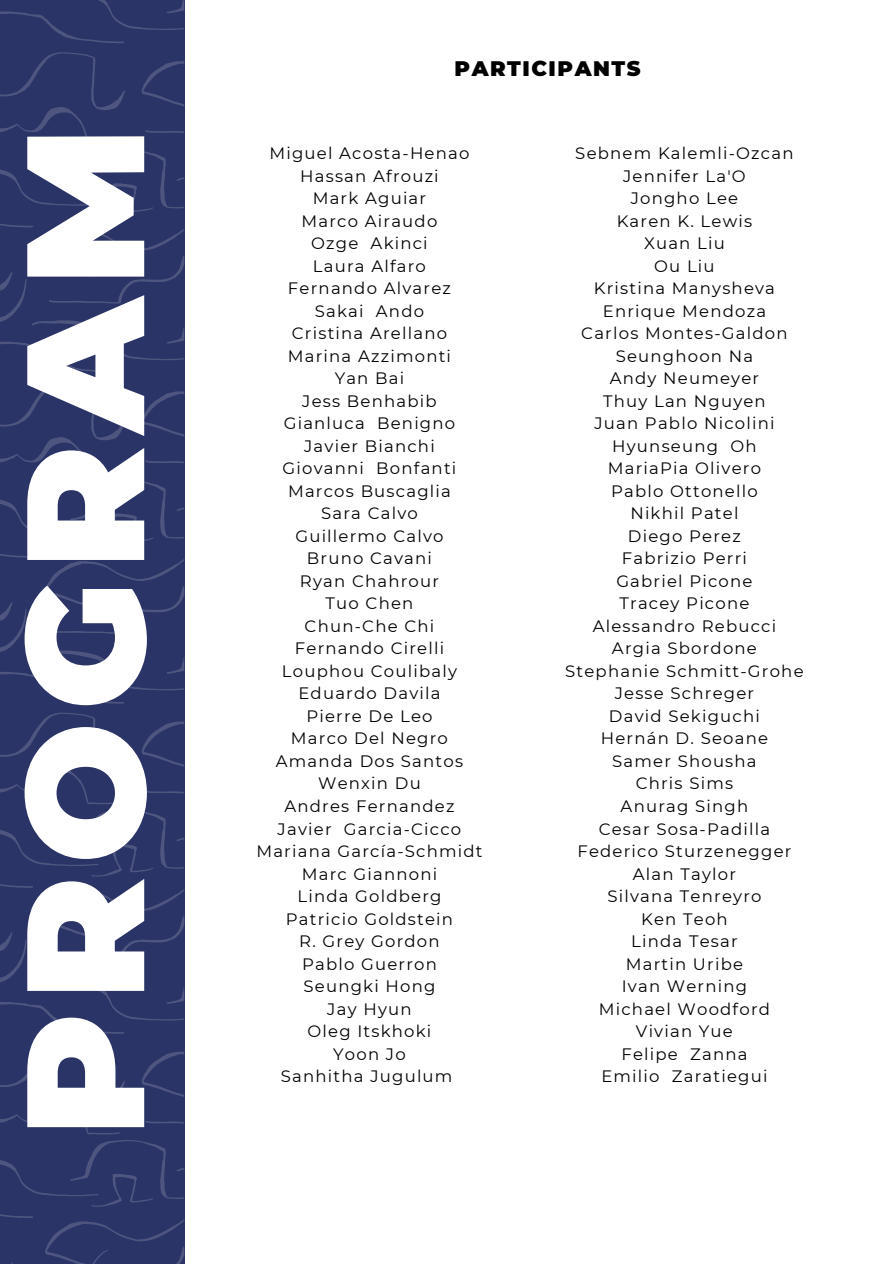
<style>
.page{position:relative;width:894px;height:1264px;background:#fff}
.page>*{position:absolute;margin:0;border:0;box-sizing:border-box;transform-origin:0 0}
.t1{font:900 166.95px "Montserrat";letter-spacing:.075em;color:#fff}
.t2{font:900 21px "Montserrat";letter-spacing:.075em;color:#000}
.t3{font:16.5px "Montserrat";letter-spacing:.075em;color:#000}
</style>
<div class="page">
<div style="left:0;top:0;width:185px;height:1263px;background:#2b3467"></div>
<svg style="left:0;top:0;width:184px;height:43px"></svg>
<svg style="left:0;top:52px;width:184px;height:321px"></svg>
<svg style="left:0;top:382px;width:184px;height:321px"></svg>
<svg style="left:0;top:712px;width:184px;height:321px"></svg>
<svg style="left:0;top:1043px;width:184px;height:220px"></svg>
<p class="t1" style="left:-18px;top:1136px;width:1011px;rotate:-90deg">PROGRAM</p>
<p class="t2" style="left:454px;top:56px;width:187px">PARTICIPANTS</p>
<p class="t3" style="left:269px;top:143px;width:201px">Miguel Acosta-Henao</p>
<h1 class="t3" style="left:300px;top:166px;width:140px">Hassan Afrouzi</h1>
<p class="t3" style="left:312px;top:188px;width:115px">Mark Aguiar</p>
<p class="t3" style="left:301px;top:211px;width:137px">Marco Airaudo</p>
<p class="t3" style="left:311px;top:233px;width:118px">Ozge Akinci</p>
<h2 class="t3" style="left:313px;top:256px;width:114px">Laura Alfaro</h2>
<p class="t3" style="left:288px;top:278px;width:164px">Fernando Alvarez</p>
<p class="t3" style="left:315px;top:301px;width:111px">Sakai Ando</p>
<p class="t3" style="left:292px;top:323px;width:157px">Cristina Arellano</p>
<p class="t3" style="left:288px;top:346px;width:165px">Marina Azzimonti</p>
<p class="t3" style="left:334px;top:368px;width:71px">Yan Bai</p>
<p class="t3" style="left:302px;top:391px;width:136px">Jess Benhabib</p>
<p class="t3" style="left:284px;top:413px;width:173px">Gianluca Benigno</p>
<p class="t3" style="left:304px;top:436px;width:132px">Javier Bianchi</p>
<p class="t3" style="left:282px;top:458px;width:175px">Giovanni Bonfanti</p>
<p class="t3" style="left:288px;top:481px;width:164px">Marcos Buscaglia</p>
<p class="t3" style="left:321px;top:503px;width:98px">Sara Calvo</p>
<p class="t3" style="left:295px;top:526px;width:150px">Guillermo Calvo</p>
<p class="t3" style="left:307px;top:548px;width:127px">Bruno Cavani</p>
<p class="t3" style="left:300px;top:571px;width:141px">Ryan Chahrour</p>
<p class="t3" style="left:325px;top:593px;width:89px">Tuo Chen</p>
<p class="t3" style="left:304px;top:616px;width:131px">Chun-Che Chi</p>
<p class="t3" style="left:295px;top:638px;width:151px">Fernando Cirelli</p>
<p class="t3" style="left:282px;top:661px;width:176px">Louphou Coulibaly</p>
<p class="t3" style="left:298px;top:683px;width:144px">Eduardo Davila</p>
<p class="t3" style="left:306px;top:706px;width:128px">Pierre De Leo</p>
<p class="t3" style="left:291px;top:728px;width:158px">Marco Del Negro</p>
<p class="t3" style="left:276px;top:751px;width:189px">Amanda Dos Santos</p>
<p class="t3" style="left:318px;top:773px;width:104px">Wenxin Du</p>
<p class="t3" style="left:284px;top:796px;width:171px">Andres Fernandez</p>
<p class="t3" style="left:277px;top:818px;width:185px">Javier Garcia-Cicco</p>
<p class="t3" style="left:256px;top:841px;width:227px">Mariana García-Schmidt</p>
<p class="t3" style="left:302px;top:863px;width:137px">Marc Giannoni</p>
<p class="t3" style="left:297px;top:886px;width:145px">Linda Goldberg</p>
<p class="t3" style="left:286px;top:908px;width:169px">Patricio Goldstein</p>
<p class="t3" style="left:299px;top:931px;width:142px">R. Grey Gordon</p>
<p class="t3" style="left:302px;top:953px;width:136px">Pablo Guerron</p>
<p class="t3" style="left:303px;top:976px;width:133px">Seungki Hong</p>
<p class="t3" style="left:327px;top:998px;width:86px">Jay Hyun</p>
<p class="t3" style="left:307px;top:1021px;width:125px">Oleg Itskhoki</p>
<p class="t3" style="left:333px;top:1043px;width:74px">Yoon Jo</p>
<p class="t3" style="left:281px;top:1066px;width:173px">Sanhitha Jugulum</p>
<p class="t3" style="left:575px;top:143px;width:220px">Sebnem Kalemli-Ozcan</p>
<p class="t3" style="left:623px;top:166px;width:124px">Jennifer La'O</p>
<p class="t3" style="left:630px;top:188px;width:109px">Jongho Lee</p>
<p class="t3" style="left:616px;top:211px;width:137px">Karen K. Lewis</p>
<p class="t3" style="left:643px;top:233px;width:82px">Xuan Liu</p>
<p class="t3" style="left:654px;top:256px;width:62px">Ou Liu</p>
<p class="t3" style="left:593px;top:278px;width:183px">Kristina Manysheva</p>
<p class="t3" style="left:602px;top:301px;width:165px">Enrique Mendoza</p>
<p class="t3" style="left:581px;top:323px;width:208px">Carlos Montes-Galdon</p>
<p class="t3" style="left:615px;top:346px;width:139px">Seunghoon Na</p>
<p class="t3" style="left:609px;top:368px;width:151px">Andy Neumeyer</p>
<p class="t3" style="left:603px;top:391px;width:164px">Thuy Lan Nguyen</p>
<p class="t3" style="left:594px;top:413px;width:182px">Juan Pablo Nicolini</p>
<p class="t3" style="left:612px;top:436px;width:146px">Hyunseung Oh</p>
<p class="t3" style="left:607px;top:458px;width:155px">MariaPia Olivero</p>
<p class="t3" style="left:611px;top:481px;width:148px">Pablo Ottonello</p>
<p class="t3" style="left:630px;top:503px;width:110px">Nikhil Patel</p>
<p class="t3" style="left:627px;top:526px;width:114px">Diego Perez</p>
<p class="t3" style="left:621px;top:548px;width:127px">Fabrizio Perri</p>
<p class="t3" style="left:616px;top:571px;width:138px">Gabriel Picone</p>
<p class="t3" style="left:619px;top:593px;width:131px">Tracey Picone</p>
<p class="t3" style="left:592px;top:616px;width:185px">Alessandro Rebucci</p>
<p class="t3" style="left:611px;top:638px;width:146px">Argia Sbordone</p>
<p class="t3" style="left:565px;top:661px;width:240px">Stephanie Schmitt-Grohe</p>
<p class="t3" style="left:614px;top:683px;width:141px">Jesse Schreger</p>
<p class="t3" style="left:608px;top:706px;width:152px">David Sekiguchi</p>
<p class="t3" style="left:600px;top:728px;width:169px">Hernán D. Seoane</p>
<p class="t3" style="left:612px;top:751px;width:146px">Samer Shousha</p>
<p class="t3" style="left:635px;top:773px;width:99px">Chris Sims</p>
<p class="t3" style="left:620px;top:796px;width:129px">Anurag Singh</p>
<p class="t3" style="left:598px;top:818px;width:173px">Cesar Sosa-Padilla</p>
<p class="t3" style="left:577px;top:841px;width:215px">Federico Sturzenegger</p>
<p class="t3" style="left:632px;top:863px;width:105px">Alan Taylor</p>
<p class="t3" style="left:607px;top:886px;width:156px">Silvana Tenreyro</p>
<p class="t3" style="left:641px;top:908px;width:88px">Ken Teoh</p>
<p class="t3" style="left:631px;top:931px;width:108px">Linda Tesar</p>
<p class="t3" style="left:625px;top:953px;width:119px">Martin Uribe</p>
<p class="t3" style="left:621px;top:976px;width:127px">Ivan Werning</p>
<p class="t3" style="left:598px;top:998px;width:173px">Michael Woodford</p>
<p class="t3" style="left:635px;top:1021px;width:98px">Vivian Yue</p>
<p class="t3" style="left:621px;top:1043px;width:128px">Felipe Zanna</p>
<p class="t3" style="left:601px;top:1066px;width:168px">Emilio Zaratiegui</p>
</div>
